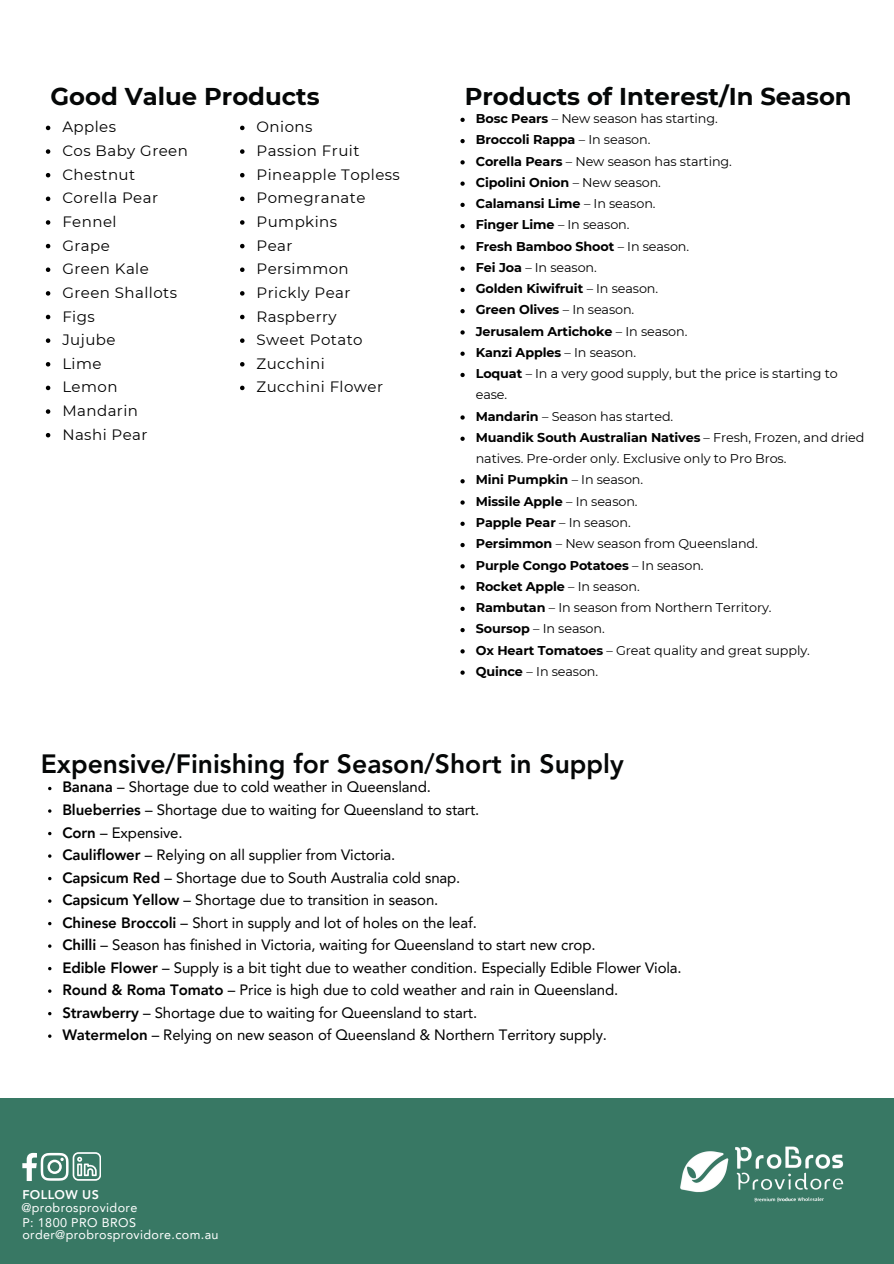
<style>
.page{position:relative;width:894px;height:1264px;background:#fff}
.page>*{position:absolute;margin:0;border:0;box-sizing:border-box;transform-origin:0 0}
.t1{font:800 26.4px "Avenir LT Pro";color:#050707}
.t2{font:700 24.3px "Montserrat";color:#050707}
.t3{font:15px "Avenir LT Pro";letter-spacing:-.01em;color:#000}
.t4{font:15px "Montserrat";letter-spacing:.03em;color:#000}
.t5{font:12.75px/21.3px "Montserrat";letter-spacing:-.01em;color:#000}
.t6{font:700 12.75px "Montserrat";letter-spacing:-.01em;color:#000}
.t7{font:12.6px "Avenir LT Pro";letter-spacing:.03em;color:#fff}
.t8{font:800 12.6px "Avenir LT Pro";letter-spacing:.03em;color:#fff}
.s1{font-weight:700}
.s2{font-weight:400}
.s3{font-weight:800}
</style>
<div class="page">
<div style="left:0;top:1097px;width:893px;height:166px;background:#387864"></div>
<img style="left:680px;top:1146px;width:164px;height:57px">
<svg style="left:22px;top:1152px;width:79px;height:28px"></svg>
<svg style="left:46px;top:126px;width:4px;height:4px"></svg>
<svg style="left:46px;top:149px;width:4px;height:5px"></svg>
<svg style="left:46px;top:173px;width:4px;height:4px"></svg>
<svg style="left:46px;top:196px;width:4px;height:5px"></svg>
<svg style="left:46px;top:220px;width:4px;height:5px"></svg>
<svg style="left:46px;top:244px;width:4px;height:4px"></svg>
<svg style="left:46px;top:267px;width:4px;height:5px"></svg>
<svg style="left:46px;top:291px;width:4px;height:4px"></svg>
<svg style="left:46px;top:315px;width:4px;height:4px"></svg>
<svg style="left:46px;top:338px;width:4px;height:5px"></svg>
<svg style="left:46px;top:362px;width:4px;height:4px"></svg>
<svg style="left:46px;top:385px;width:4px;height:5px"></svg>
<svg style="left:46px;top:409px;width:4px;height:5px"></svg>
<svg style="left:46px;top:433px;width:4px;height:4px"></svg>
<svg style="left:240px;top:126px;width:4px;height:4px"></svg>
<svg style="left:240px;top:149px;width:4px;height:5px"></svg>
<svg style="left:240px;top:173px;width:4px;height:4px"></svg>
<svg style="left:240px;top:196px;width:4px;height:5px"></svg>
<svg style="left:240px;top:220px;width:4px;height:5px"></svg>
<svg style="left:240px;top:244px;width:4px;height:4px"></svg>
<svg style="left:240px;top:267px;width:4px;height:5px"></svg>
<svg style="left:240px;top:291px;width:4px;height:4px"></svg>
<svg style="left:240px;top:315px;width:4px;height:4px"></svg>
<svg style="left:240px;top:338px;width:4px;height:5px"></svg>
<svg style="left:240px;top:362px;width:4px;height:4px"></svg>
<svg style="left:240px;top:385px;width:4px;height:5px"></svg>
<svg style="left:460px;top:118px;width:4px;height:4px"></svg>
<svg style="left:460px;top:139px;width:4px;height:4px"></svg>
<svg style="left:460px;top:160px;width:4px;height:4px"></svg>
<svg style="left:460px;top:181px;width:4px;height:5px"></svg>
<svg style="left:460px;top:203px;width:4px;height:4px"></svg>
<svg style="left:460px;top:224px;width:4px;height:4px"></svg>
<svg style="left:460px;top:245px;width:4px;height:4px"></svg>
<svg style="left:460px;top:266px;width:4px;height:5px"></svg>
<svg style="left:460px;top:288px;width:4px;height:4px"></svg>
<svg style="left:460px;top:309px;width:4px;height:4px"></svg>
<svg style="left:460px;top:330px;width:4px;height:4px"></svg>
<svg style="left:460px;top:351px;width:4px;height:5px"></svg>
<svg style="left:460px;top:373px;width:4px;height:4px"></svg>
<svg style="left:460px;top:415px;width:4px;height:4px"></svg>
<svg style="left:460px;top:436px;width:4px;height:5px"></svg>
<svg style="left:460px;top:479px;width:4px;height:4px"></svg>
<svg style="left:460px;top:500px;width:4px;height:4px"></svg>
<svg style="left:460px;top:521px;width:4px;height:5px"></svg>
<svg style="left:460px;top:543px;width:4px;height:4px"></svg>
<svg style="left:460px;top:564px;width:4px;height:4px"></svg>
<svg style="left:460px;top:585px;width:4px;height:4px"></svg>
<svg style="left:460px;top:606px;width:4px;height:5px"></svg>
<svg style="left:460px;top:628px;width:4px;height:4px"></svg>
<svg style="left:460px;top:649px;width:4px;height:4px"></svg>
<svg style="left:460px;top:670px;width:4px;height:4px"></svg>
<p class="t2" style="left:50px;top:81px;width:270px">Good Value Products</p>
<p class="t2" style="left:464px;top:81px;width:388px">Products of Interest/In Season</p>
<p class="t5" style="left:475px;top:108px;width:243px"><span class="s1">Bosc Pears</span> – New season has starting.</p>
<p class="t6" style="left:475px;top:132px;width:176px">Broccoli Rappa <span class="s2">– In season.</span></p>
<p class="t5" style="left:475px;top:150px;width:257px"><span class="s1">Corella Pears</span> – New season has starting.</p>
<p class="t6" style="left:475px;top:174px;width:187px">Cipolini Onion <span class="s2">– New season.</span></p>
<p class="t6" style="left:475px;top:196px;width:181px">Calamansi Lime <span class="s2">– In season.</span></p>
<p class="t6" style="left:475px;top:217px;width:155px">Finger Lime <span class="s2">– In season.</span></p>
<p class="t6" style="left:475px;top:238px;width:215px">Fresh Bamboo Shoot <span class="s2">– In season.</span></p>
<p class="t5" style="left:475px;top:257px;width:122px"><span class="s1">Fei Joa</span> – In season.</p>
<p class="t6" style="left:475px;top:281px;width:184px">Golden Kiwifruit <span class="s2">– In season.</span></p>
<p class="t6" style="left:475px;top:302px;width:160px">Green Olives <span class="s2">– In season.</span></p>
<p class="t6" style="left:475px;top:323px;width:213px">Jerusalem Artichoke <span class="s2">– In season.</span></p>
<p class="t6" style="left:475px;top:344px;width:162px">Kanzi Apples <span class="s2">– In season.</span></p>
<p class="t5" style="left:475px;top:363px;width:363px"><span class="s1">Loquat</span> – In a very good supply, but the price is starting to ease.</p>
<p class="t5" style="left:475px;top:405px;width:199px"><span class="s1">Mandarin</span> – Season has started.</p>
<p class="t5" style="left:475px;top:427px;width:390px"><span class="s1">Muandik South Australian Natives</span> – Fresh, Frozen, and dried natives. Pre-order only. Exclusive only to Pro Bros.</p>
<p class="t6" style="left:475px;top:472px;width:169px">Mini Pumpkin <span class="s2">– In season.</span></p>
<p class="t6" style="left:475px;top:493px;width:163px">Missile Apple <span class="s2">– In season.</span></p>
<p class="t6" style="left:475px;top:514px;width:156px">Papple Pear <span class="s2">– In season.</span></p>
<p class="t5" style="left:475px;top:533px;width:283px"><span class="s1">Persimmon</span> – New season from Queensland.</p>
<p class="t6" style="left:475px;top:557px;width:229px">Purple Congo Potatoes <span class="s2">– In season.</span></p>
<h1 class="t6" style="left:475px;top:578px;width:165px">Rocket Apple <span class="s2">– In season.</span></h1>
<p class="t5" style="left:475px;top:597px;width:297px"><span class="s1">Rambutan</span> – In season from Northern Territory.</p>
<p class="t5" style="left:475px;top:618px;width:130px"><span class="s1">Soursop</span> – In season.</p>
<p class="t5" style="left:475px;top:639px;width:335px"><span class="s1">Ox Heart Tomatoes</span> – Great quality and great supply.</p>
<p class="t5" style="left:475px;top:660px;width:124px"><span class="s1">Quince</span> – In season.</p>
<p class="t4" style="left:62px;top:118px;width:55px">Apples</p>
<p class="t4" style="left:62px;top:141px;width:127px">Cos Baby Green</p>
<p class="t4" style="left:62px;top:165px;width:74px">Chestnut</p>
<p class="t4" style="left:62px;top:189px;width:97px">Corella Pear</p>
<p class="t4" style="left:62px;top:212px;width:56px">Fennel</p>
<p class="t4" style="left:62px;top:236px;width:49px">Grape</p>
<p class="t4" style="left:62px;top:260px;width:88px">Green Kale</p>
<p class="t4" style="left:62px;top:283px;width:116px">Green Shallots</p>
<p class="t4" style="left:62px;top:307px;width:34px">Figs</p>
<p class="t4" style="left:62px;top:330px;width:55px">Jujube</p>
<p class="t4" style="left:62px;top:354px;width:41px">Lime</p>
<p class="t4" style="left:62px;top:378px;width:57px">Lemon</p>
<p class="t4" style="left:62px;top:401px;width:77px">Mandarin</p>
<p class="t4" style="left:62px;top:425px;width:87px">Nashi Pear</p>
<p class="t4" style="left:256px;top:118px;width:57px">Onions</p>
<p class="t4" style="left:256px;top:141px;width:104px">Passion Fruit</p>
<p class="t4" style="left:256px;top:165px;width:145px">Pineapple Topless</p>
<p class="t4" style="left:256px;top:189px;width:110px">Pomegranate</p>
<p class="t4" style="left:256px;top:212px;width:82px">Pumpkins</p>
<p class="t4" style="left:256px;top:236px;width:38px">Pear</p>
<p class="t4" style="left:256px;top:260px;width:94px">Persimmon</p>
<p class="t4" style="left:256px;top:283px;width:95px">Prickly Pear</p>
<h1 class="t4" style="left:256px;top:307px;width:82px">Raspberry</h1>
<p class="t4" style="left:256px;top:330px;width:108px">Sweet Potato</p>
<p class="t4" style="left:256px;top:354px;width:70px">Zucchini</p>
<p class="t4" style="left:256px;top:378px;width:128px">Zucchini Flower</p>
<p class="t1" style="left:41px;top:753px;width:584px">Expensive/Finishing for Season/Short in Supply</p>
<p class="t3" style="left:62px;top:781px;width:370px"><span class="s3">Banana</span> – Shortage due to cold weather in Queensland.</p>
<p class="t3" style="left:62px;top:803px;width:418px"><span class="s3">Blueberries</span> – Shortage due to waiting for Queensland to start.</p>
<p class="t3" style="left:62px;top:826px;width:122px"><span class="s3">Corn</span> – Expensive.</p>
<p class="t3" style="left:62px;top:848px;width:334px"><span class="s3">Cauliflower</span> – Relying on all supplier from Victoria.</p>
<p class="t3" style="left:62px;top:871px;width:399px"><span class="s3">Capsicum Red</span> – Shortage due to South Australia cold snap.</p>
<p class="t3" style="left:62px;top:893px;width:377px"><span class="s3">Capsicum Yellow</span> – Shortage due to transition in season.</p>
<p class="t3" style="left:62px;top:916px;width:416px"><span class="s3">Chinese Broccoli</span> – Short in supply and lot of holes on the leaf.</p>
<p class="t3" style="left:62px;top:938px;width:534px"><span class="s3">Chilli</span> – Season has finished in Victoria, waiting for Queensland to start new crop.</p>
<p class="t3" style="left:62px;top:961px;width:620px"><span class="s3">Edible Flower</span> – Supply is a bit tight due to weather condition. Especially Edible Flower Viola.</p>
<p class="t3" style="left:62px;top:983px;width:557px"><span class="s3">Round &amp; Roma Tomato</span> – Price is high due to cold weather and rain in Queensland.</p>
<p class="t3" style="left:62px;top:1006px;width:416px"><span class="s3">Strawberry</span> – Shortage due to waiting for Queensland to start.</p>
<h3 class="t3" style="left:62px;top:1028px;width:546px"><span class="s3">Watermelon</span> – Relying on new season of Queensland &amp; Northern Territory supply.</h3>
<p class="t8" style="left:22px;top:1189px;width:78px">FOLLOW US</p>
<p class="t7" style="left:21px;top:1202px;width:117px">@probrosprovidore</p>
<p class="t7" style="left:22px;top:1217px;width:115px">P: 1800 PRO BROS</p>
<p class="t7" style="left:22px;top:1229px;width:198px">order@probrosprovidore.com.au</p>
</div>
